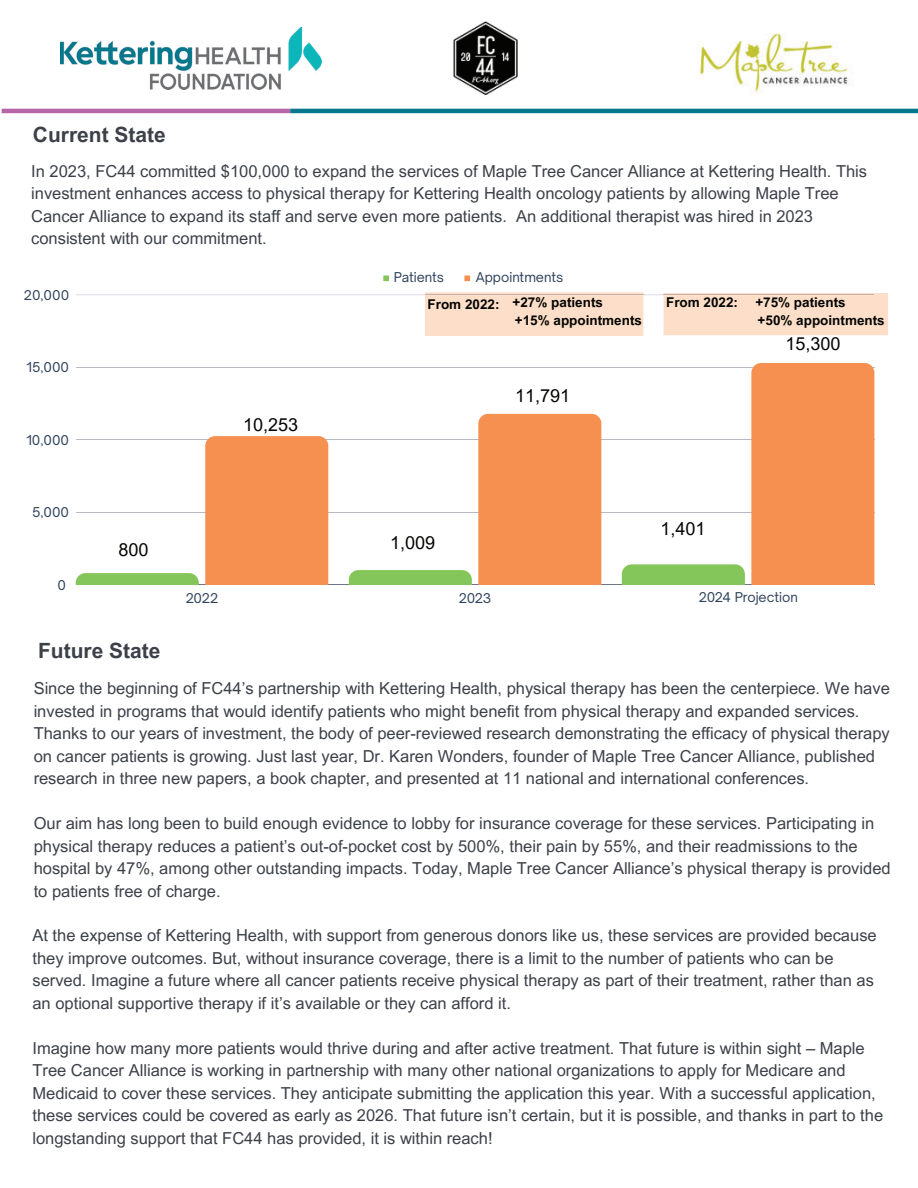
<style>
.page{position:relative;width:918px;height:1188px;background:#fff}
.page>*{position:absolute;margin:0;border:0;box-sizing:border-box;transform-origin:0 0}
.t1{font:700 21px "Arial MT Pro";color:#3c4048}
.t2{font:18px "Arial MT Pro";color:#040503}
.t3{font:16.5px/22.5px "Arial MT Pro";color:#3c4048}
.t4{font:700 13.5px/18px "Arial MT Pro";color:#040503}
.t5{font:12.9px "Open Sauce One";color:#2d415a}
</style>
<div class="page">
<hr style="left:2px;top:109px;width:288px;height:4px;background:#b565a8">
<hr style="left:290px;top:109px;width:628px;height:4px;background:#05788c">
<img style="left:453px;top:21px;width:65px;height:74px">
<img style="left:60px;top:27px;width:261px;height:62px">
<img style="left:699px;top:33px;width:153px;height:61px">
<svg style="left:383px;top:275px;width:6px;height:6px"></svg>
<svg style="left:464px;top:275px;width:6px;height:6px"></svg>
<hr style="left:76px;top:512px;width:798px;height:1px;background:#b7b9c3">
<hr style="left:76px;top:440px;width:798px;height:1px;background:#b7b9c3">
<hr style="left:76px;top:367px;width:798px;height:1px;background:#b7b9c3">
<hr style="left:76px;top:295px;width:349px;height:1px;background:#b7b9c3">
<hr style="left:76px;top:584px;width:798px;height:1px;background:#727589">
<svg style="left:76px;top:573px;width:123px;height:12px"></svg>
<div style="left:205px;top:436px;width:123px;height:149px;background:#f69051"></div>
<svg style="left:349px;top:570px;width:123px;height:15px;background:#88c75e"></svg>
<div style="left:478px;top:414px;width:123px;height:171px;background:#f69051"></div>
<div style="left:622px;top:564px;width:123px;height:21px;background:#85c65a"></div>
<div style="left:751px;top:363px;width:123px;height:222px;background:#f69051"></div>
<svg style="left:425px;top:292px;width:463px;height:44px;background:#fbdfcb"></svg>
<hr style="left:664px;top:295px;width:210px;height:1px;background:#c9afa6">
<p class="t1" style="left:33px;top:127px;width:134px">Current State</p>
<p class="t3" style="left:31px;top:162px;width:838px">In 2023, FC44 committed $100,000 to expand the services of Maple Tree Cancer Alliance at Kettering Health. This investment enhances access to physical therapy for Kettering Health oncology patients by allowing Maple Tree Cancer Alliance to expand its staff and serve even more patients. An additional therapist was hired in 2023 consistent with our commitment.</p>
<p class="t5" style="left:24px;top:287px;width:47px">20 000</p>
<p class="t5" style="left:27px;top:359px;width:44px">15 000</p>
<p class="t5" style="left:26px;top:432px;width:44px">10 000</p>
<p class="t5" style="left:32px;top:504px;width:39px">5 000</p>
<p class="t5" style="left:58px;top:577px;width:10px">0</p>
<p class="t2" style="left:118px;top:543px;width:32px">800</p>
<p class="t5" style="left:394px;top:269px;width:52px">Patients</p>
<p class="t5" style="left:476px;top:269px;width:89px">Appointments</p>
<p class="t4" style="left:428px;top:297px;width:74px">From 2022:</p>
<p class="t4" style="left:755px;top:295px;width:131px">+75% patients<br>+50% appointments</p>
<p class="t4" style="left:513px;top:295px;width:131px">+27% patients<br>+15% appointments</p>
<p class="t4" style="left:666px;top:295px;width:74px">From 2022:</p>
<p class="t2" style="left:243px;top:418px;width:57px">10,253</p>
<p class="t2" style="left:390px;top:536px;width:47px">1,009</p>
<p class="t2" style="left:515px;top:389px;width:57px">11,791</p>
<p class="t2" style="left:661px;top:522px;width:47px">1,401</p>
<p class="t2" style="left:786px;top:337px;width:57px">15,300</p>
<p class="t5" style="left:186px;top:590px;width:34px">2022</p>
<p class="t5" style="left:459px;top:590px;width:34px">2023</p>
<p class="t5" style="left:699px;top:589px;width:101px">2024 Projection</p>
<p class="t1" style="left:38px;top:643px;width:124px">Future State</p>
<p class="t3" style="left:34px;top:679px;width:858px">Since the beginning of FC44’s partnership with Kettering Health, physical therapy has been the centerpiece. We have invested in programs that would identify patients who might benefit from physical therapy and expanded services.<br>Thanks to our years of investment, the body of peer-reviewed research demonstrating the efficacy of physical therapy on cancer patients is growing. Just last year, Dr. Karen Wonders, founder of Maple Tree Cancer Alliance, published research in three new papers, a book chapter, and presented at 11 national and international conferences.</p>
<p class="t3" style="left:34px;top:814px;width:859px">Our aim has long been to build enough evidence to lobby for insurance coverage for these services. Participating in physical therapy reduces a patient’s out-of-pocket cost by 500%, their pain by 55%, and their readmissions to the hospital by 47%, among other outstanding impacts. Today, Maple Tree Cancer Alliance’s physical therapy is provided to patients free of charge.</p>
<p class="t3" style="left:32px;top:926px;width:846px">At the expense of Kettering Health, with support from generous donors like us, these services are provided because they improve outcomes. But, without insurance coverage, there is a limit to the number of patients who can be served. Imagine a future where all cancer patients receive physical therapy as part of their treatment, rather than as an optional supportive therapy if it’s available or they can afford it.</p>
<p class="t3" style="left:32px;top:1039px;width:852px">Imagine how many more patients would thrive during and after active treatment. That future is within sight – Maple Tree Cancer Alliance is working in partnership with many other national organizations to apply for Medicare and Medicaid to cover these services. They anticipate submitting the application this year. With a successful application, these services could be covered as early as 2026. That future isn’t certain, but it is possible, and thanks in part to the longstanding support that FC44 has provided, it is within reach!</p>
</div>
